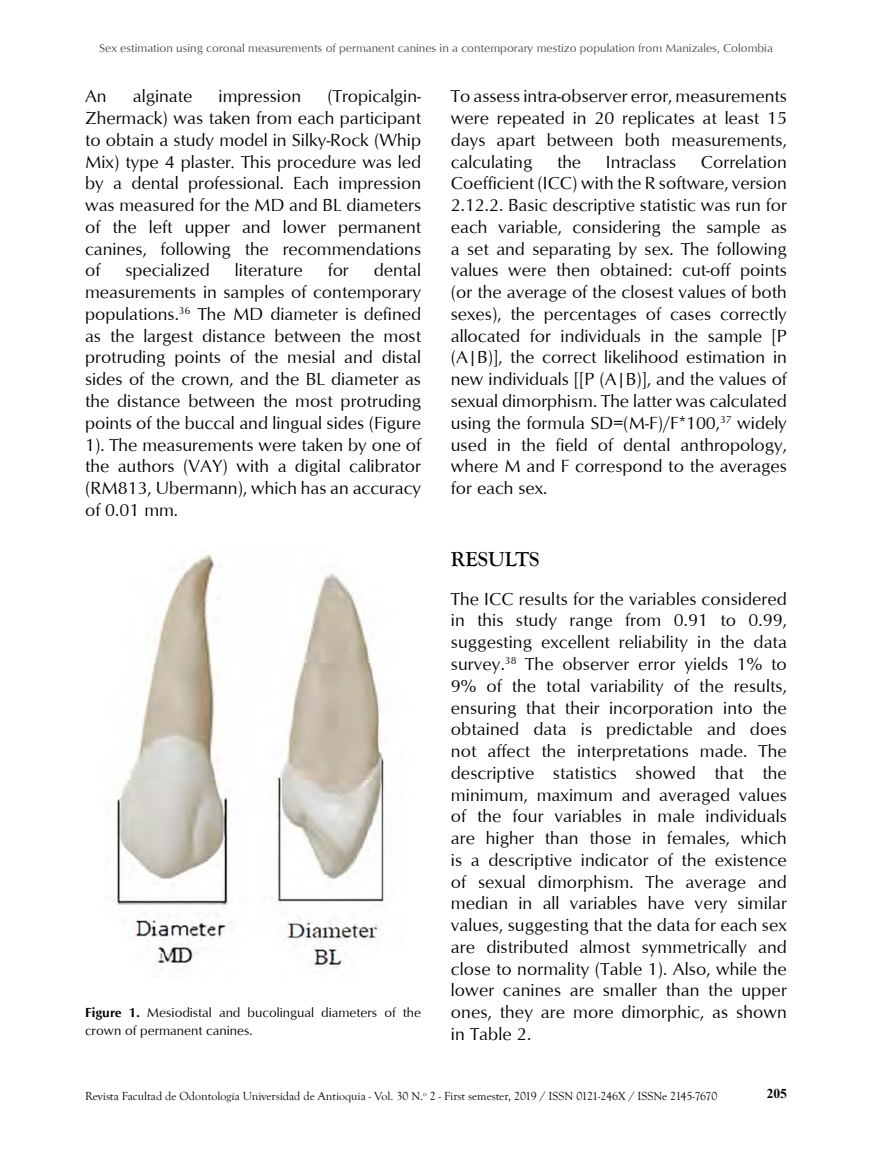
<style>
.page{position:relative;width:872px;height:1149px;background:#fff}
.page>*{position:absolute;margin:0;border:0;box-sizing:border-box;transform-origin:0 0}
.t1{font:700 21px "Goudy Old Style T";color:#000}
.t2{font:18px/21.8px "Optimum";color:#000;text-align:justify}
.t3{font:13.5px/18px "Optimum";color:#000}
.t4{font:700 13.5px "Times New Roman";color:#000}
.t5{font:12px "Optimum";color:#4d4d4f}
.t6{font:12px "Goudy Old Style T";color:#000}
.s1{font-style:italic}
.s2{font-weight:700}
</style>
<div class="page">
<img style="left:114px;top:554px;width:271px;height:415px">
<p class="t5" style="left:99px;top:41px;width:675px">Sex estimation using coronal measurements of permanent canines in a contemporary mestizo population from Manizales, Colombia</p>
<p class="t2" style="left:85px;top:85px;width:337px;text-indent:242px">(Tropicalgin-Zhermack) was taken from each participant to obtain a study model in Silky-Rock (Whip Mix) type 4 plaster<span class="s1">.</span> This procedure was led by a dental professional. Each impression was measured for the MD and BL diameters of the left upper and lower permanent canines, following the recommendations of</p>
<p class="t2" style="left:85px;top:85px;width:23px">An</p>
<p class="t2" style="left:133px;top:85px;width:61px">alginate</p>
<p class="t2" style="left:219px;top:85px;width:84px">impression</p>
<p class="t2" style="left:125px;top:259px;width:86px">specialized</p>
<p class="t2" style="left:235px;top:259px;width:69px">literature</p>
<p class="t2" style="left:328px;top:259px;width:23px">for</p>
<p class="t2" style="left:85px;top:259px;width:337px;text-indent:289px">dental measurements in samples of contemporary populations.<sup>36</sup> The MD diameter is defined as the largest distance between the most protruding points of the mesial and distal sides of the crown, and the BL diameter as the distance between the most protruding points of the buccal and lingual sides (Figure 1). The measurements were taken by one of the authors (VAY) with a digital calibrator (RM813, Ubermann), which has an accuracy of 0.01 mm.</p>
<p class="t3" style="left:85px;top:1002px;width:337px"><span class="s2">Figure 1.</span> Mesiodistal and bucolingual diameters of the crown of permanent canines.</p>
<p class="t2" style="left:451px;top:85px;width:337px">To assess intra-observer error, measurements were repeated in 20 replicates at least 15 days apart between both measurements, calculating</p>
<p class="t2" style="left:451px;top:150px;width:337px;text-indent:250px">Correlation Coefficient (ICC) with the R software, version 2.12.2. Basic descriptive statistic was run for each variable, considering the sample as a set and separating by sex. The following values were then obtained: cut-off points (or the average of the closest values of both sexes), the percentages of cases correctly allocated for individuals in the sample [P (A|B)], the correct likelihood estimation in new individuals [[P (A|B)], and the values of sexual dimorphism. The latter was calculated using the formula SD=(M-F)/F*100,<sup>37</sup> widely used in the field of dental anthropology, where M and F correspond to the averages for each sex.</p>
<p class="t2" style="left:557px;top:150px;width:26px">the</p>
<p class="t2" style="left:606px;top:150px;width:72px">Intraclass</p>
<p class="t1" style="left:451px;top:547px;width:90px">RESULTS</p>
<p class="t2" style="left:451px;top:587px;width:337px">The ICC results for the variables considered in this study range from 0.91 to 0.99, suggesting excellent reliability in the data survey.<sup>38</sup> The observer error yields 1% to 9% of the total variability of the results, ensuring that their incorporation into the obtained data is predictable and does not affect the interpretations made. The descriptive statistics showed that the minimum, maximum and averaged values of the four variables in male individuals are higher than those in females, which is a descriptive indicator of the existence of sexual dimorphism. The average and median in all variables have very similar values, suggesting that the data for each sex are distributed almost symmetrically and close to normality (Table 1). Also, while the lower canines are smaller than the upper ones, they are more dimorphic, as shown in Table 2.</p>
<p class="t6" style="left:85px;top:1088px;width:634px">Revista Facultad de Odontología Universidad de Antioquia - Vol. 30 N.<sup>o</sup> 2 - First semester, 2019 / ISSN 0121-246X / ISSNe 2145-7670</p>
<p class="t4" style="left:766px;top:1082px;width:22px">205</p>
</div>
